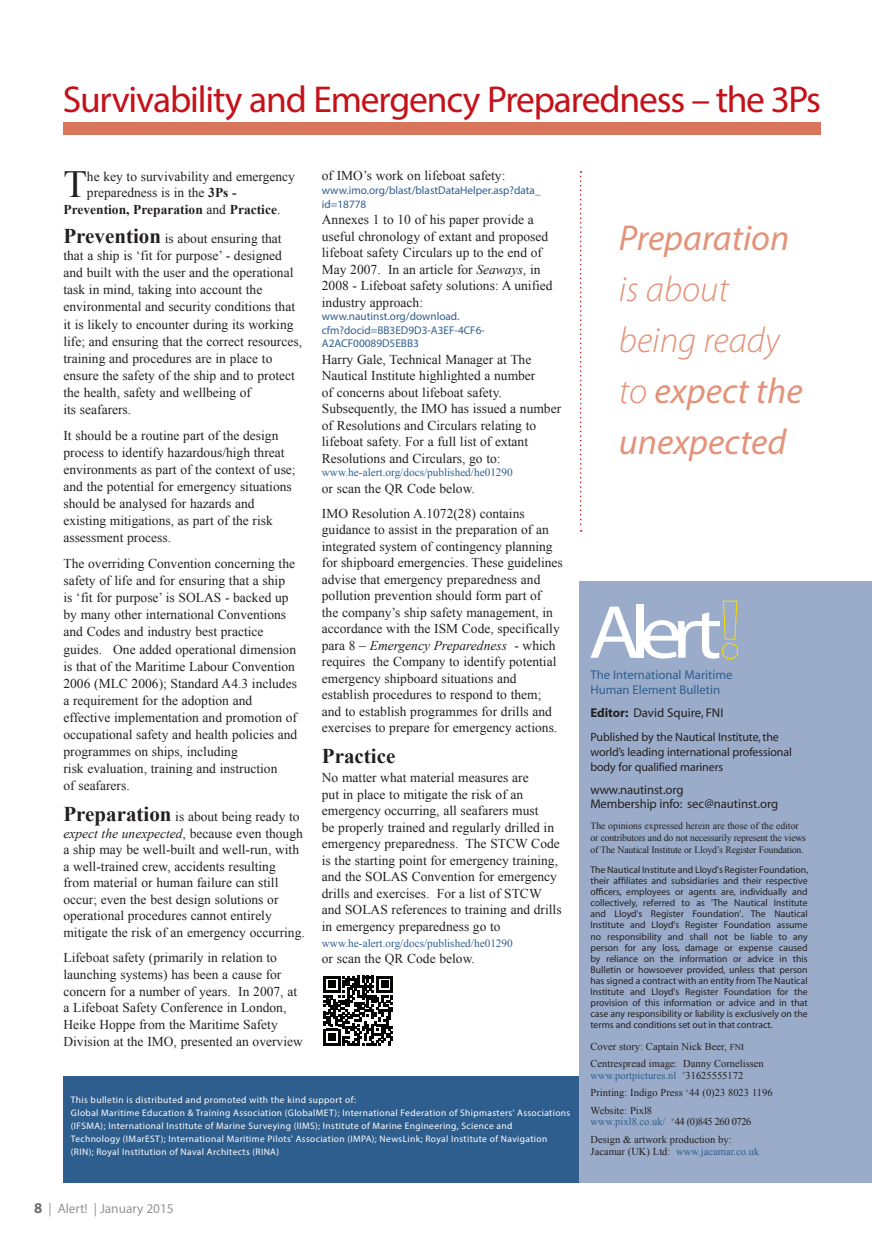
<style>
.page{position:relative;width:872px;height:1246px;background:#fff}
.page>*{position:absolute;margin:0;border:0;box-sizing:border-box;transform-origin:0 0}
.t1{font:38.4px "Times New Roman";color:#231f20}
.t2{font:37.5px "Myriad Pro";letter-spacing:-.03em;color:#c4121a}
.t3{font:italic 300 36px/51px "Myriad Pro";color:#e39379}
.t4{font:italic 36px "Myriad Pro";color:#e39379}
.t5{font:700 21px "Times New Roman";color:#231f20}
.t6{font:13.5px/16.5px "Times New Roman";color:#231f20}
.t7{font:700 13.5px "Times New Roman";color:#231f20}
.t8{font:13.5px "Myriad Pro";letter-spacing:-.005em;color:#939598}
.t9{font:12.75px/13.5px "Myriad";letter-spacing:-.01em;color:#231f20}
.t10{font:12.75px/15px "Myriad";color:#2e5e8e}
.t11{font:12px/15px "Myriad";letter-spacing:-.01em;color:#231f20}
.t12{font:11.25px/13.5px "Myriad Pro";color:#2e5e8e}
.t13{font:11.25px "Times New Roman";color:#2e5e8e}
.t14{font:10.5px/17.5px "Times New Roman";color:#231f20}
.t15{font:10.5px "Times New Roman";color:#2e5e8e}
.t16{font:9.75px/11.1px "Myriad";color:#231f20;text-align:justify}
.t17{font:9.75px/12px "Times New Roman";letter-spacing:-.02em;color:#231f20}
.t18{font:9.45px/13px "Myriad Pro";letter-spacing:.04em;color:#fff}
.s1{font-weight:700}
.s2{font-weight:400}
.s3{font-weight:700;font-size:21px}
.s4{font-style:italic}
.s5{font-weight:700;font-size:15px;color:#6c6d70}
.s6{font-size:9px}
.s7{color:#2e5e8e}
.s8{color:#231f20}
</style>
<div class="page">
<div style="left:63px;top:1076px;width:536px;height:106px;background:#2e5e8e"></div>
<div style="left:579px;top:581px;width:293px;height:601px;background:#9aacc9"></div>
<svg style="left:590px;top:601px;width:148px;height:58px"></svg>
<div style="left:64px;top:123px;width:757px;height:12px;background:#d9755a"></div>
<svg style="left:323px;top:976px;width:70px;height:69px"></svg>
<svg style="left:580px;top:171px;width:1px;height:360px"></svg>
<h2 class="t2" style="left:63px;top:76px;width:759px">Survivability and Emergency Preparedness – the 3Ps</h2>
<h1 class="t1" style="left:63px;top:163px;width:25px">T</h1>
<p class="t6" style="left:87px;top:168px;width:210px">he key to survivability and emergency</p>
<p class="t6" style="left:87px;top:184px;width:151px">preparedness is in the <span class="s1">3Ps -</span></p>
<p class="t7" style="left:63px;top:201px;width:218px">Prevention, Preparation <span class="s2">and</span> Practice<span class="s2">.</span></p>
<p class="t6" style="left:63px;top:230px;width:240px;line-height:17.1px"><span class="s3">Prevention</span> is about ensuring that that a ship is ‘fit for purpose’ - designed and built with the user and the operational task in mind, taking into account the environmental and security conditions that it is likely to encounter during its working life; and ensuring that the correct resources, training and procedures are in place to ensure the safety of the ship and to protect the health, safety and wellbeing of<br>its seafarers.</p>
<p class="t6" style="left:63px;top:427px;width:234px;line-height:17.1px">It should be a routine part of the design process to identify hazardous/high threat environments as part of the context of use; and the potential for emergency situations should be analysed for hazards and existing mitigations, as part of the risk assessment process.</p>
<p class="t6" style="left:63px;top:555px;width:235px;line-height:17.1px">The overriding Convention concerning the safety of life and for ensuring that a ship is ‘fit for purpose’ is SOLAS - backed up by many other international Conventions and Codes and industry best practice guides. One added operational dimension is that of the Maritime Labour Convention 2006 (MLC 2006); Standard A4.3 includes a requirement for the adoption and effective implementation and promotion of occupational safety and health policies and programmes on ships, including<br>risk evaluation, training and instruction<br>of seafarers.</p>
<p class="t6" style="left:63px;top:808px;width:243px"><span class="s3">Preparation</span> is about being ready to <span class="s4">expect the unexpected</span>, because even though a ship may be well-built and well-run, with a well-trained crew, accidents resulting from material or human failure can still occur; even the best design solutions or operational procedures cannot entirely mitigate the risk of an emergency occurring.</p>
<p class="t6" style="left:63px;top:949px;width:241px">Lifeboat safety (primarily in relation to launching systems) has been a cause for concern for a number of years. In 2007, at a Lifeboat Safety Conference in London, Heike Hoppe from the Maritime Safety Division at the IMO, presented an overview</p>
<p class="t6" style="left:322px;top:168px;width:185px">of IMO’s work on lifeboat safety:</p>
<p class="t12" style="left:322px;top:183px;width:220px">www.imo.org/blast/blastDataHelper.asp?data_ id=18778</p>
<p class="t6" style="left:322px;top:211px;width:232px">Annexes 1 to 10 of his paper provide a useful chronology of extant and proposed lifeboat safety Circulars up to the end of May 2007. In an article for <span class="s4">Seaways</span>, in 2008 - Lifeboat safety solutions: A unified industry approach:</p>
<p class="t12" style="left:322px;top:309px;width:165px">www.nautinst.org/download. cfm?docid=BB3ED9D3-A3EF-4CF6-<br>A2ACF00089D5EBB3</p>
<p class="t6" style="left:322px;top:351px;width:241px">Harry Gale, Technical Manager at The Nautical Institute highlighted a number<br>of concerns about lifeboat safety.<br>Subsequently, the IMO has issued a number of Resolutions and Circulars relating to lifeboat safety. For a full list of extant Resolutions and Circulars, go to:</p>
<p class="t13" style="left:322px;top:466px;width:192px">www.he-alert.org/docs/published/he01290</p>
<p class="t6" style="left:322px;top:475px;width:204px;line-height:25px">or scan the QR Code below.<br>IMO Resolution A.1072(28) contains</p>
<p class="t6" style="left:322px;top:521px;width:242px">guidance to assist in the preparation of an integrated system of contingency planning for shipboard emergencies. These guidelines advise that emergency preparedness and pollution prevention should form part of<br>the company’s ship safety management, in accordance with the ISM Code, specifically para 8 – <span class="s4">Emergency Preparedness</span> - which requires the Company to identify potential emergency shipboard situations and establish procedures to respond to them; and to establish programmes for drills and exercises to prepare for emergency actions.</p>
<h3 class="t5" style="left:322px;top:744px;width:75px">Practice</h3>
<p class="t6" style="left:322px;top:769px;width:241px">No matter what material measures are<br>put in place to mitigate the risk of an emergency occurring, all seafarers must<br>be properly trained and regularly drilled in emergency preparedness. The STCW Code is the starting point for emergency training, and the SOLAS Convention for emergency drills and exercises. For a list of STCW and SOLAS references to training and drills in emergency preparedness go to</p>
<p class="t13" style="left:322px;top:936px;width:192px">www.he-alert.org/docs/published/he01290</p>
<p class="t6" style="left:322px;top:950px;width:155px">or scan the QR Code below.</p>
<p class="t18" style="left:71px;top:1093px;width:501px">This bulletin is distributed and promoted with the kind support of:<br>Global Maritime Education &amp; Training Association (GlobalMET); International Federation of Shipmasters' Associations (IFSMA); International Institute of Marine Surveying (IIMS); Institute of Marine Engineering, Science and<br>Technology (IMarEST); International Maritime Pilots' Association (IMPA); NewsLink; Royal Institute of Navigation (RIN); Royal Institution of Naval Architects (RINA)</p>
<p class="t8" style="left:34px;top:1200px;width:141px"><span class="s5">8</span> | Alert! | January 2015</p>
<h3 class="t4" style="left:619px;top:216px;width:172px">Preparation</h3>
<h3 class="t3" style="left:619px;top:263px;width:185px">is about being ready to <span class="s2">expect the unexpected</span></h3>
<p class="t10" style="left:590px;top:667px;width:143px">The International Maritime<br>Human Element Bulletin</p>
<p class="t9" style="left:590px;top:707px;width:134px"><span class="s1">Editor:</span> David Squire, FNI</p>
<p class="t11" style="left:590px;top:730px;width:203px">Published by the Nautical Institute, the world’s leading international professional body for qualified mariners</p>
<p class="t9" style="left:590px;top:784px;width:189px">www.nautinst.org<br>Membership info: sec@nautinst.org</p>
<p class="t17" style="left:590px;top:820px;width:217px">The opinions expressed herein are those of the editor or contributors and do not necessarily represent the views of The Nautical Institute or Lloyd’s Register Foundation.</p>
<p class="t16" style="left:590px;top:864px;width:219px">The Nautical Institute and Lloyd's Register Foundation, their affiliates and subsidiaries and their respective officers, employees or agents are, individually and collectively, referred to as 'The Nautical Institute and Lloyd's Register Foundation'. The Nautical Institute and Lloyd's Register Foundation assume no responsibility and shall not be liable to any person for any loss, damage or expense caused by reliance on the information or advice in this Bulletin or howsoever provided, unless that person has signed a contract with an entity from The Nautical Institute and Lloyd's Register Foundation for the provision of this information or advice and in that case any responsibility or liability is exclusively on the terms and conditions set out in that contract.</p>
<p class="t14" style="left:590px;top:1037px;width:175px">Cover story: Captain Nick Beer, <span class="s6">FNI<br></span>Centrespread image: Danny Cornelissen</p>
<p class="t14" style="left:590px;top:1066px;width:183px"><span class="s7">www.portpictures.nl</span> <sup>+</sup>31625555172<br>Printing: Indigo Press <sup>+</sup>44 (0)23 8023 1196<br>Website: Pixl8</p>
<p class="t14" style="left:590px;top:1113px;width:162px"><span class="s7">www.pixl8.co.uk/</span> <sup>+</sup>44 (0)845 260 0726<br>Design &amp; artwork production by:</p>
<p class="t15" style="left:590px;top:1145px;width:170px"><span class="s8">Jacamar (UK) Ltd:</span> www.jacamar.co.uk</p>
</div>
